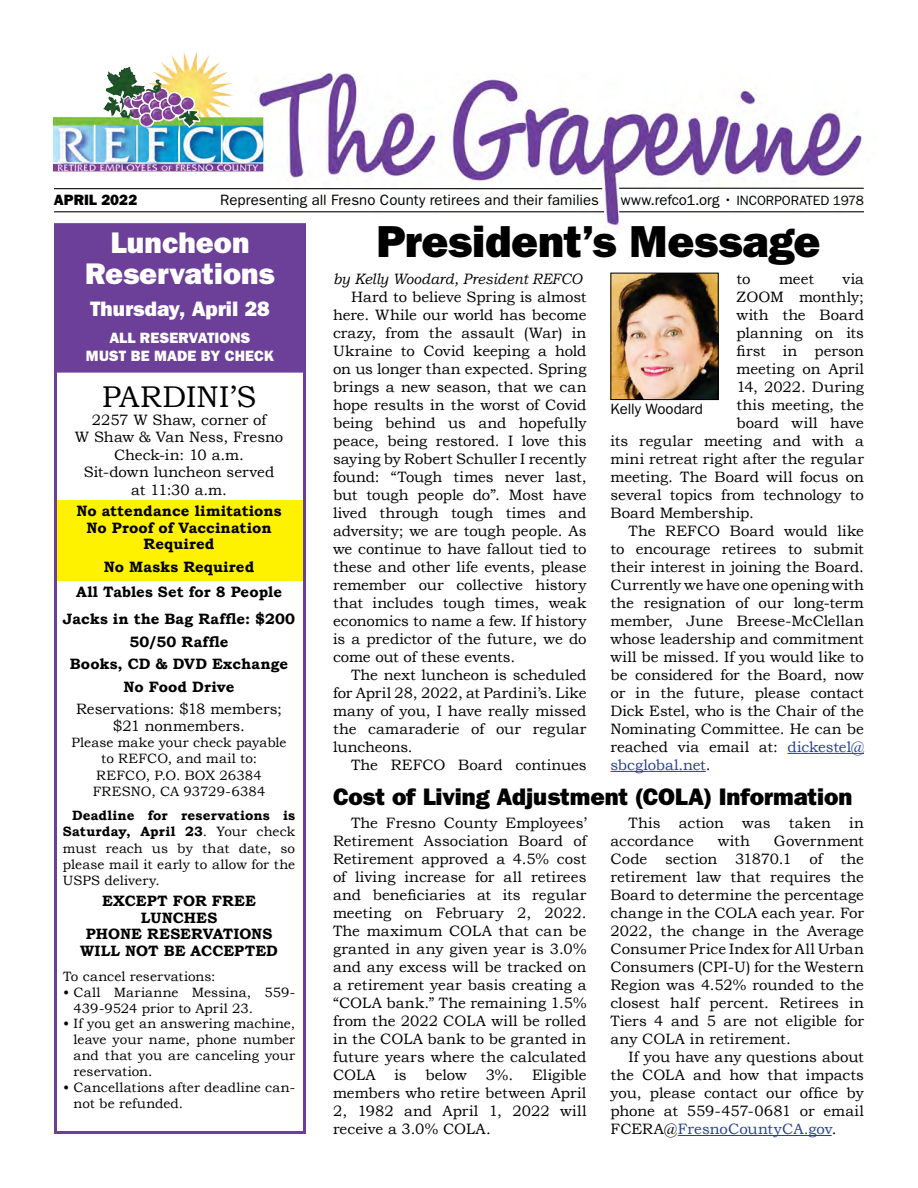
<style>
.page{position:relative;width:918px;height:1188px;background:#fff}
.page>*{position:absolute;margin:0;border:0;box-sizing:border-box;transform-origin:0 0}
.t1{font:800 45px "Franklin Gothic";letter-spacing:-.005em;color:#000}
.t2{font:800 30px "Franklin Gothic";color:#fff}
.t3{font:30px "Bookman Old Style";letter-spacing:.01em;color:#000}
.t4{font:800 24px "Franklin Gothic";letter-spacing:-.005em;color:#000}
.t5{font:800 21px "Franklin Gothic";color:#fff}
.t6{font:15px/18px "Bookman Old Style";color:#000;text-align:justify}
.t7{font:700 15px/16.5px "Bookman Old Style";letter-spacing:.005em;color:#000;text-align:center}
.t8{font:15px "Franklin Gothic";letter-spacing:.005em;color:#000}
.t9{font:800 15px/18px "Franklin Gothic";color:#fff;text-align:center}
.t10{font:italic 15px "Bookman Old Style";color:#000;scale:.95 1}
.t11{font:15px "Bookman Old Style";letter-spacing:-.01em;color:#25408f}
.t12{font:800 15px "Franklin Gothic";color:#000}
.t13{font:13.5px/16.4px "Bookman Old Style";letter-spacing:.005em;color:#000;text-align:justify}
.t14{font:13.5px "Franklin Gothic";letter-spacing:-.005em;color:#000}
.s1{font-size:15px}
.s2{font-weight:700}
.s3{color:#25408f}
.s4{color:#000}
</style>
<div class="page">
<div style="left:54px;top:500px;width:252px;height:80px;background:#fff200"></div>
<hr style="left:788px;top:753px;width:76px;height:1px;background:#25408f">
<hr style="left:611px;top:771px;width:95px;height:1px;background:#25408f">
<img style="left:251px;top:73px;width:613px;height:155px">
<img style="left:53px;top:54px;width:210px;height:108px">
<hr style="left:54px;top:188px;width:548px;height:1px;background:#000">
<hr style="left:619px;top:188px;width:245px;height:1px;background:#000">
<hr style="left:54px;top:211px;width:550px;height:1px;background:#000">
<hr style="left:619px;top:211px;width:245px;height:1px;background:#000">
<img style="left:612px;top:275px;width:105px;height:123px">
<div style="left:610px;top:273px;width:109px;height:127px;border:1px solid #000"></div>
<div style="left:54px;top:224px;width:252px;height:910px;border:3px solid #6c3f98"></div>
<div style="left:54px;top:223px;width:252px;height:150px;background:#6c3f98;border:2px solid #6c3f98"></div>
<hr style="left:678px;top:1135px;width:154px;height:1px;background:#25408f">
<p class="t12" style="left:54px;top:192px;width:85px">APRIL 2022</p>
<p class="t8" style="left:220px;top:192px;width:380px">Representing all Fresno County retirees and their families</p>
<p class="t14" style="left:621px;top:193px;width:245px"><span class="s1">www.refco1.org •</span> INCORPORATED 1978</p>
<h2 class="t2" style="left:111px;top:225px;width:140px">Luncheon</h2>
<h1 class="t1" style="left:376px;top:215px;width:446px">President’s Message</h1>
<h2 class="t2" style="left:85px;top:256px;width:191px">Reservations</h2>
<h3 class="t5" style="left:90px;top:296px;width:181px">Thursday, April 28</h3>
<p class="t9" style="left:86px;top:329px;width:189px">ALL RESERVATIONS<br>MUST BE MADE BY CHECK</p>
<h2 class="t3" style="left:102px;top:380px;width:156px">PARDINI’S</h2>
<p class="t6" style="left:75px;top:411px;width:210px;line-height:17.5px;text-align:center">2257 W Shaw, corner of<br>W Shaw &amp; Van Ness, Fresno<br>Check-in: 10 a.m.<br>Sit-down luncheon served at 11:30 a.m.</p>
<p class="t7" style="left:76px;top:502px;width:207px">No attendance limitations<br>No Proof of Vaccination<br>Required</p>
<p class="t7" style="left:76px;top:553px;width:207px;line-height:25.5px">No Masks Required<br>All Tables Set for 8 People</p>
<p class="t7" style="left:63px;top:607px;width:234px;line-height:22.5px">Jacks in the Bag Raffle: $200<br>50/50 Raffle<br>Books, CD &amp; DVD Exchange<br>No Food Drive</p>
<p class="t6" style="left:76px;top:701px;width:207px;line-height:16.5px;text-align:center">Reservations: $18 members; $21 nonmembers.</p>
<p class="t13" style="left:72px;top:734px;width:217px;text-align:center">Please make your check payable to REFCO, and mail to:<br>REFCO, P.O. BOX 26384<br>FRESNO, CA 93729-6384</p>
<p class="t13" style="left:63px;top:807px;width:234px;text-indent:9px"><span class="s2">Deadline for reservations is Saturday, April 23</span>. Your check must reach us by that date, so please mail it early to allow for the USPS delivery.</p>
<p class="t7" style="left:80px;top:893px;width:199px">EXCEPT FOR FREE<br>LUNCHES<br>PHONE RESERVATIONS<br>WILL NOT BE ACCEPTED</p>
<p class="t13" style="left:63px;top:968px;width:154px">To cancel reservations:</p>
<p class="t13" style="left:74px;top:984px;width:223px;line-height:15.9px;text-indent:-11px">• Call Marianne Messina, 559-<br>439-9524 prior to April 23.</p>
<p class="t13" style="left:74px;top:1016px;width:223px;line-height:15.9px;text-indent:-11px">• If you get an answering machine, leave your name, phone number and that you are canceling your reservation.</p>
<p class="t13" style="left:74px;top:1080px;width:223px;line-height:15.9px;text-indent:-11px">• Cancellations after deadline can&shy;not be refunded.</p>
<p class="t10" style="left:333px;top:270px;width:264px">by Kelly Woodard, President REFCO</p>
<p class="t6" style="left:333px;top:287px;width:255px;text-indent:18px">Hard to believe Spring is almost here. While our world has become crazy, from the assault (War) in Ukraine to Covid keeping a hold on us longer than expected. Spring brings a new season, that we can hope results in the worst of Covid being behind us and hopefully peace, being restored. I love this saying by Robert Schuller I recently found: “Tough times never last, but tough people do”. Most have lived through tough times and adversity; we are tough people. As we continue to have fallout tied to these and other life events, please remember our collective history that includes tough times, weak economics to name a few. If history is a predictor of the future, we do come out of these events.</p>
<p class="t6" style="left:333px;top:665px;width:255px;text-indent:18px">The next luncheon is scheduled for April 28, 2022, at Pardini’s. Like many of you, I have really missed the camaraderie of our regular luncheons.</p>
<p class="t6" style="left:351px;top:755px;width:237px">The REFCO Board continues</p>
<p class="t6" style="left:737px;top:269px;width:16px">to</p>
<p class="t6" style="left:779px;top:269px;width:36px">meet</p>
<p class="t6" style="left:843px;top:269px;width:23px">via</p>
<p class="t6" style="left:737px;top:287px;width:129px">ZOOM monthly;</p>
<p class="t6" style="left:737px;top:305px;width:129px">with the Board</p>
<p class="t6" style="left:737px;top:323px;width:129px">planning on its</p>
<p class="t6" style="left:737px;top:341px;width:129px">first in person</p>
<p class="t6" style="left:737px;top:359px;width:129px">meeting on April</p>
<p class="t6" style="left:737px;top:377px;width:129px">14, 2022. During</p>
<p class="t6" style="left:737px;top:395px;width:129px">this meeting, the</p>
<p class="t6" style="left:737px;top:413px;width:129px">board will have</p>
<p class="t6" style="left:611px;top:431px;width:255px">its regular meeting and with a</p>
<p class="t6" style="left:611px;top:449px;width:255px">mini retreat right after the regular</p>
<p class="t6" style="left:611px;top:467px;width:255px">meeting. The Board will focus on</p>
<p class="t6" style="left:611px;top:485px;width:255px">several topics from technology to</p>
<p class="t6" style="left:611px;top:503px;width:145px">Board Membership.</p>
<p class="t6" style="left:629px;top:521px;width:237px">The REFCO Board would like</p>
<p class="t6" style="left:611px;top:539px;width:255px">to encourage retirees to submit</p>
<p class="t6" style="left:611px;top:557px;width:255px">their interest in joining the Board.</p>
<p class="t6" style="left:611px;top:575px;width:255px">Currently we have one opening with</p>
<p class="t6" style="left:611px;top:593px;width:255px">the resignation of our long-term</p>
<p class="t6" style="left:611px;top:611px;width:255px">member, June Breese-McClellan</p>
<p class="t6" style="left:611px;top:629px;width:255px">whose leadership and commitment</p>
<p class="t6" style="left:611px;top:647px;width:255px">will be missed. If you would like to</p>
<p class="t6" style="left:611px;top:665px;width:255px">be considered for the Board, now</p>
<p class="t6" style="left:611px;top:683px;width:255px">or in the future, please contact</p>
<p class="t6" style="left:611px;top:701px;width:255px">Dick Estel, who is the Chair of the</p>
<p class="t6" style="left:611px;top:719px;width:255px">Nominating Committee. He can be</p>
<p class="t6" style="left:611px;top:737px;width:255px">reached via email at: <span class="s3">dickestel@</span></p>
<p class="t11" style="left:611px;top:756px;width:102px">sbcglobal.net<span class="s4">.</span></p>
<p class="t8" style="left:611px;top:400px;width:94px">Kelly Woodard</p>
<h3 class="t4" style="left:333px;top:782px;width:521px">Cost of Living Adjustment (COLA) Information</h3>
<p class="t6" style="left:333px;top:814px;width:255px;text-indent:18px">The Fresno County Employees’ Retirement Association Board of Retirement approved a 4.5% cost of living increase for all retirees and beneficiaries at its regular meeting on February 2, 2022.<br>The maximum COLA that can be granted in any given year is 3.0% and any excess will be tracked on a retirement year basis creating a “COLA bank.” The remaining 1.5% from the 2022 COLA will be rolled in the COLA bank to be granted in future years where the calculated COLA is below 3%. Eligible members who retire between April 2, 1982 and April 1, 2022 will receive a 3.0% COLA.</p>
<p class="t6" style="left:610px;top:814px;width:255px;text-indent:18px">This action was taken in accordance</p>
<p class="t6" style="left:718px;top:832px;width:34px">with</p>
<p class="t6" style="left:610px;top:832px;width:255px;text-indent:163px">Government Code section 31870.1 of the retirement law that requires the Board to determine the percentage change in the COLA each year. For 2022, the change in the Average Consumer Price Index for All Urban Consumers (CPI-U) for the Western Region was 4.52% rounded to the closest half percent. Retirees in Tiers 4 and 5 are not eligible for any COLA in retirement.</p>
<p class="t6" style="left:610px;top:1048px;width:255px;text-indent:18px">If you have any questions about the COLA and how that impacts you, please contact our office by phone at 559-457-0681 or email FCERA@<span class="s3">FresnoCountyCA.gov</span>.</p>
</div>
